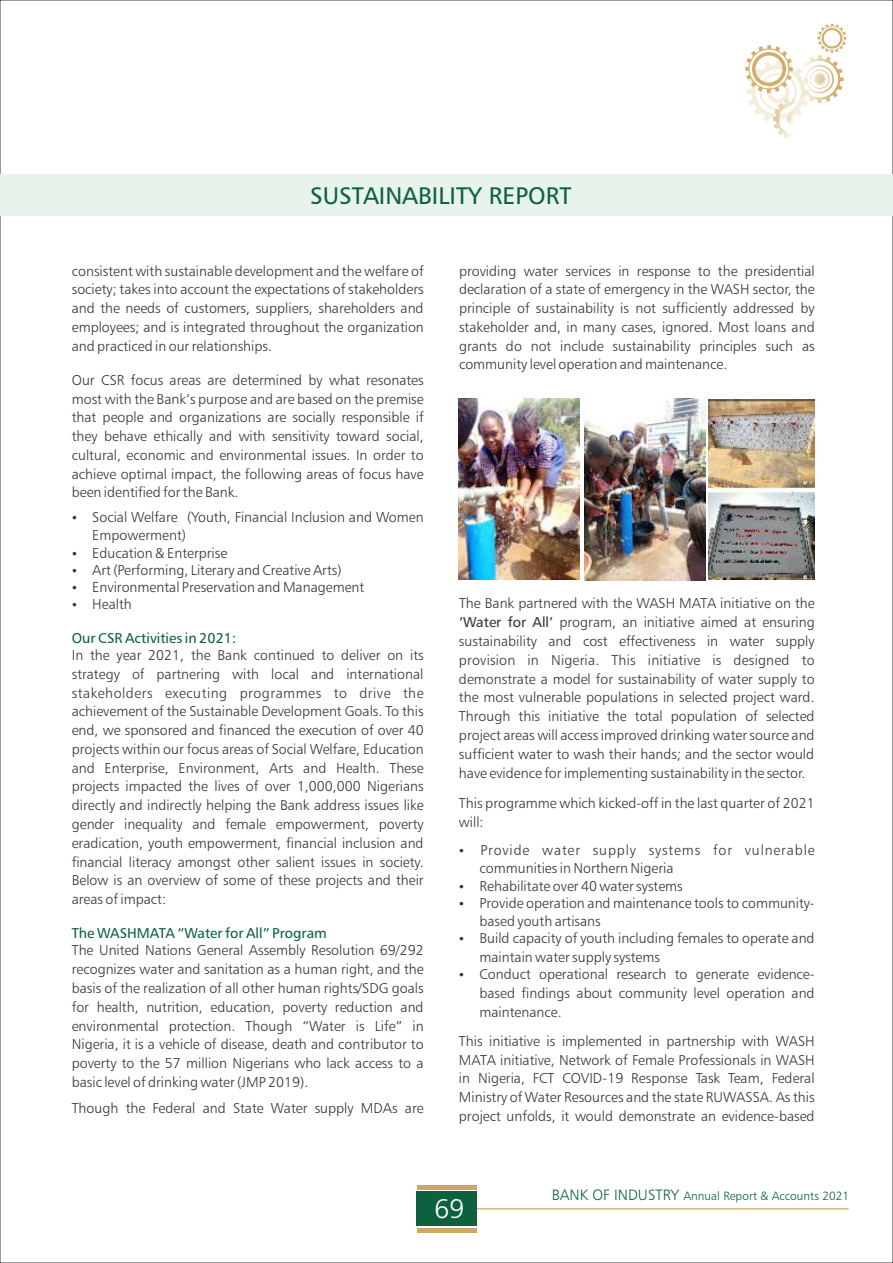
<style>
.page{position:relative;width:893px;height:1263px;background:#fff}
.page>*{position:absolute;margin:0;border:0;box-sizing:border-box;transform-origin:0 0}
.t1{font:27px "Humanist 777 BT Light B";color:#fefefe}
.t2{font:24px "Humanist 777 BT Roman B";color:#0e613f}
.t3{font:14.25px/18.8px "Humanist 777 BT Light B";color:#373435;text-align:justify}
.t4{font:14.25px/18.8px "Humanist 777 BT Light B";letter-spacing:.06em;color:#373435}
.t5{font:14.25px "Humanist 777 BT Roman B";color:#0e613f}
.t6{font:12px "Humanist 777 BT Light B";color:#0e613f}
.s1{font-family:"Humanist 777 BT Roman B"}
.s2{font-size:15px}
</style>
<div class="page">
<hr style="left:433px;top:1208px;width:416px;height:1px;background:#d2ae6d">
<div style="left:417px;top:1185px;width:60px;height:5px;background:#cea766"></div>
<div style="left:417px;top:1227px;width:60px;height:5px;background:#cea766"></div>
<div style="left:416px;top:1192px;width:61px;height:34px;background:#0e613f"></div>
<div style="left:0;top:174px;width:892px;height:41px;background:#e8f4eb"></div>
<svg style="left:745px;top:24px;width:101px;height:115px"></svg>
<img style="left:584px;top:398px;width:122px;height:182px">
<img style="left:458px;top:398px;width:121px;height:182px">
<img style="left:708px;top:400px;width:106px;height:179px">
<h2 class="t2" style="left:310px;top:186px;width:263px">SUSTAINABILITY REPORT</h2>
<p class="t3" style="left:72px;top:262px;width:354px">consistent with sustainable development and the welfare of society; takes into account the expectations of stakeholders and the needs of customers, suppliers, shareholders and employees; and is integrated throughout the organization and practiced in our relationships.</p>
<p class="t3" style="left:72px;top:372px;width:353px">Our CSR focus areas are determined by what resonates most with the Bank’s purpose and are based on the premise that people and organizations are socially responsible if they behave ethically and with sensitivity toward social, cultural, economic and environmental issues. In order to achieve optimal impact, the following areas of focus have been identified for the Bank.</p>
<p class="t3" style="left:92px;top:509px;width:333px">Social Welfare (Youth, Financial Inclusion and Women<br>Empowerment)</p>
<p class="t3" style="left:92px;top:544px;width:136px">Education &amp; Enterprise</p>
<p class="t3" style="left:92px;top:579px;width:274px">Environmental Preservation and Management</p>
<p class="t3" style="left:92px;top:561px;width:251px">Art (Performing, Literary and Creative Arts)</p>
<p class="t3" style="left:92px;top:596px;width:41px">Health</p>
<p class="t5" style="left:72px;top:632px;width:166px">Our CSR Activities in 2021:</p>
<p class="t3" style="left:72px;top:647px;width:353px">In the year 2021, the Bank continued to deliver on its strategy of partnering with local and international stakeholders executing programmes to drive the achievement of the Sustainable Development Goals. To this end, we sponsored and financed the execution of over 40 projects within our focus areas of Social Welfare, Education and Enterprise, Environment, Arts and Health. These projects impacted the lives of over 1,000,000 Nigerians directly and indirectly helping the Bank address issues like gender inequality and female empowerment, poverty eradication, youth empowerment, financial inclusion and financial literacy amongst other salient issues in society.<br>Below is an overview of some of these projects and their areas of impact:</p>
<p class="t5" style="left:72px;top:927px;width:257px">The WASHMATA “Water for All” Program</p>
<p class="t3" style="left:72px;top:942px;width:353px">The United Nations General Assembly Resolution 69/292 recognizes water and sanitation as a human right, and the basis of the realization of all other human rights/SDG goals for health, nutrition, education, poverty reduction and environmental protection. Though “Water is Life” in Nigeria, it is a vehicle of disease, death and contributor to poverty to the 57 million Nigerians who lack access to a basic level of drinking water (JMP 2019).</p>
<p class="t3" style="left:72px;top:1100px;width:353px">Though the Federal and State Water supply MDAs are</p>
<p class="t3" style="left:459px;top:262px;width:357px">providing water services in response to the presidential declaration of a state of emergency in the WASH sector, the principle of sustainability is not sufficiently addressed by stakeholder and, in many cases, ignored. Most loans and grants do not include sustainability principles such as community level operation and maintenance.</p>
<p class="t3" style="left:459px;top:595px;width:357px">The Bank partnered with the WASH MATA initiative on the <span class="s1">‘Water for All’</span> program, an initiative aimed at ensuring sustainability and cost effectiveness in water supply provision in Nigeria. This initiative is designed to demonstrate a model for sustainability of water supply to the most vulnerable populations in selected project ward.<br>Through this initiative the total population of selected project areas will access improved drinking water source and sufficient water to wash their hands; and the sector would have evidence for implementing sustainability in the sector.</p>
<p class="t3" style="left:459px;top:795px;width:357px">This programme which kicked-off in the last quarter of 2021 will:</p>
<p class="t4" style="left:479px;top:841px;width:337px">Provide water supply systems for vulnerable communities in Northern Nigeria</p>
<p class="t3" style="left:479px;top:877px;width:205px">Rehabilitate over 40 water systems</p>
<p class="t3" style="left:479px;top:894px;width:337px">Provide operation and maintenance tools to community&shy;based youth artisans</p>
<p class="t3" style="left:479px;top:930px;width:337px">Build capacity of youth including females to operate and maintain water supply systems</p>
<p class="t3" style="left:479px;top:966px;width:337px">Conduct operational research to generate evidence&shy;based findings about community level operation and maintenance.</p>
<p class="t3" style="left:459px;top:1033px;width:357px">This initiative is implemented in partnership with WASH MATA initiative, Network of Female Professionals in WASH in Nigeria, FCT COVID-19 Response Task Team, Federal Ministry of Water Resources and the state RUWASSA. As this project unfolds, it would demonstrate an evidence-based</p>
<h1 class="t1" style="left:434px;top:1198px;width:32px">69</h1>
<p class="t6" style="left:552px;top:1190px;width:299px"><span class="s2">BANK OF INDUSTRY</span> Annual Report &amp; Accounts 2021</p>
</div>
